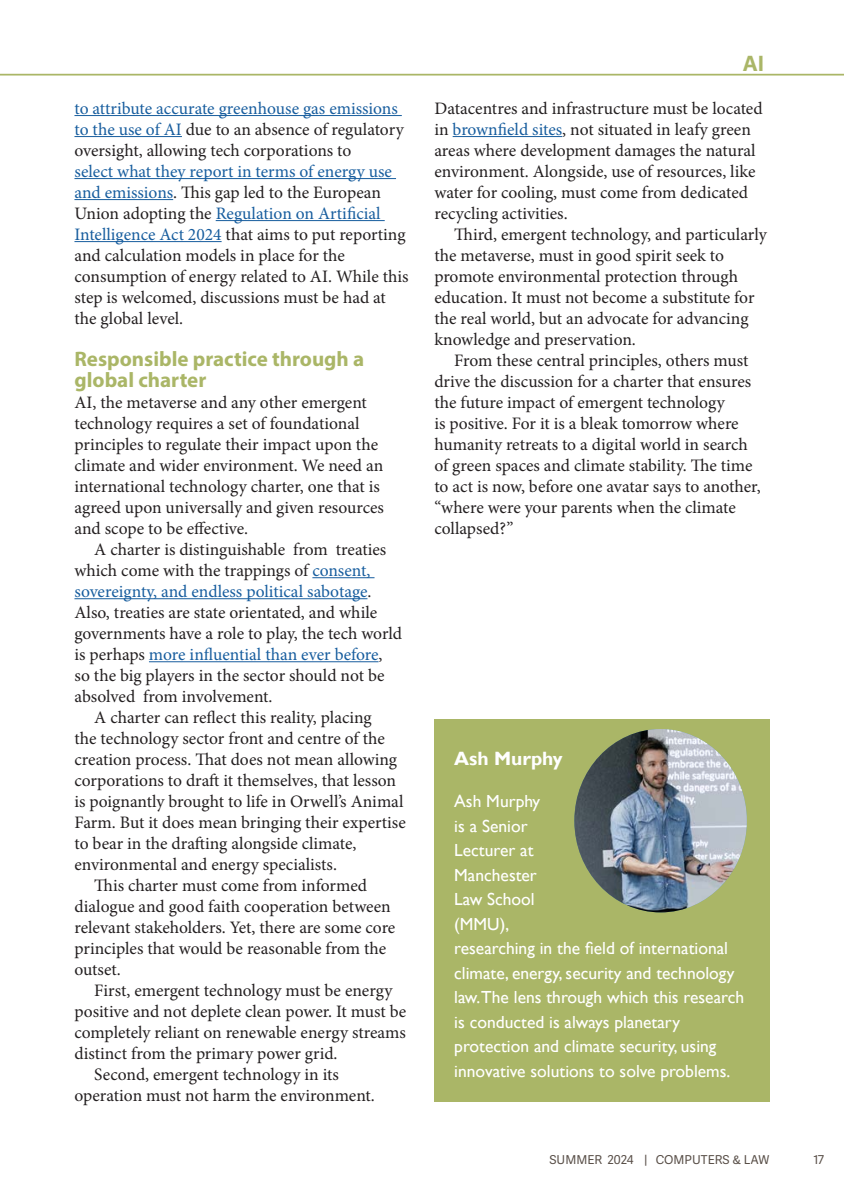
<style>
.page{position:relative;width:844px;height:1191px;background:#fff}
.page>*{position:absolute;margin:0;border:0;box-sizing:border-box;transform-origin:0 0}
.Text_heading{font:700 21px/21px "Myriad Pro";color:#aab667}
.t1{font:700 21px "Adelle Sans";color:#aab667}
.Author_name{font:700 19.25px "Gill Sans";color:#fff}
.Text{font:17.5px/21px "Minion Pro";letter-spacing:-.005em;color:#231f20}
.Author_bio{font:17.5px/24.5px "Gill Sans";color:#fff}
.Text_-_no_indent{font:17.5px/21px "Minion Pro";color:#231f20}
.t2{font:12.25px "Adelle Sans";color:#584e47}
.s1{color:#175d9e}
</style>
<div class="page">
<hr style="left:0;top:74px;width:843px;height:2px;background:#aab667">
<hr style="left:74px;top:115px;width:327px;height:1px;background:#175d9e">
<hr style="left:74px;top:136px;width:108px;height:1px;background:#175d9e">
<hr style="left:74px;top:178px;width:322px;height:1px;background:#175d9e">
<hr style="left:74px;top:199px;width:99px;height:1px;background:#175d9e">
<hr style="left:216px;top:220px;width:168px;height:1px;background:#175d9e">
<hr style="left:74px;top:241px;width:147px;height:1px;background:#175d9e">
<hr style="left:312px;top:577px;width:62px;height:1px;background:#175d9e">
<hr style="left:74px;top:598px;width:293px;height:1px;background:#175d9e">
<hr style="left:149px;top:661px;width:229px;height:1px;background:#175d9e">
<hr style="left:452px;top:136px;width:110px;height:1px;background:#175d9e">
<div style="left:434px;top:719px;width:335px;height:382px;background:#aab667"></div>
<img style="left:574px;top:729px;width:172px;height:183px">
<p class="Text" style="left:74px;top:98px;width:335px"><span class="s1">to attribute accurate greenhouse gas emissions to the use of AI</span> due to an absence of regulatory oversight, allowing tech corporations to<br><span class="s1">select what they report in terms of energy use and emissions</span>. This gap led to the European Union adopting the <span class="s1">Regulation on Artificial Intelligence Act 2024</span> that aims to put reporting and calculation models in place for the consumption of energy related to AI. While this step is welcomed, discussions must be had at the global level.</p>
<p class="Text_heading" style="left:74px;top:348px;width:291px">Responsible practice through a global charter</p>
<p class="Text_-_no_indent" style="left:74px;top:392px;width:311px">AI, the metaverse and any other emergent technology requires a set of foundational principles to regulate their impact upon the climate and wider environment. We need an international technology charter, one that is agreed upon universally and given resources and scope to be effective.</p>
<p class="Text" style="left:74px;top:539px;width:329px;text-indent:20px">A charter is distinguishable from treaties which come with the trappings of <span class="s1">consent, sovereignty, and endless political sabotage</span>.<br>Also, treaties are state orientated, and while governments have a role to play, the tech world is perhaps <span class="s1">more influential than ever before</span>, so the big players in the sector should not be absolved from involvement.</p>
<p class="Text" style="left:74px;top:707px;width:333px;text-indent:20px">A charter can reflect this reality, placing<br>the technology sector front and centre of the creation process. That does not mean allowing corporations to draft it themselves, that lesson is poignantly brought to life in Orwell’s Animal Farm. But it does mean bringing their expertise to bear in the drafting alongside climate, environmental and energy specialists.</p>
<p class="Text" style="left:74px;top:875px;width:322px;text-indent:20px">This charter must come from informed dialogue and good faith cooperation between relevant stakeholders. Yet, there are some core principles that would be reasonable from the outset.</p>
<p class="Text" style="left:74px;top:980px;width:333px;text-indent:20px">First, emergent technology must be energy positive and not deplete clean power. It must be completely reliant on renewable energy streams distinct from the primary power grid.</p>
<p class="Text" style="left:74px;top:1064px;width:302px;text-indent:20px">Second, emergent technology in its operation must not harm the environment.</p>
<p class="t1" style="left:742px;top:51px;width:23px">AI</p>
<p class="Text" style="left:434px;top:98px;width:330px">Datacentres and infrastructure must be located in <span class="s1">brownfield sites</span>, not situated in leafy green areas where development damages the natural environment. Alongside, use of resources, like water for cooling, must come from dedicated recycling activities.</p>
<p class="Text" style="left:434px;top:224px;width:334px;text-indent:20px">Third, emergent technology, and particularly the metaverse, must in good spirit seek to promote environmental protection through education. It must not become a substitute for the real world, but an advocate for advancing knowledge and preservation.</p>
<p class="Text" style="left:434px;top:350px;width:328px;text-indent:20px">From these central principles, others must drive the discussion for a charter that ensures the future impact of emergent technology<br>is positive. For it is a bleak tomorrow where humanity retreats to a digital world in search of green spaces and climate stability. The time to act is now, before one avatar says to another, “where were your parents when the climate collapsed?”</p>
<p class="Author_name" style="left:454px;top:747px;width:110px">Ash Murphy</p>
<p class="Author_bio" style="left:454px;top:789px;width:291px">Ash Murphy<br>is a Senior<br>Lecturer at<br>Manchester<br>Law School<br>(MMU),<br>researching in the field of international climate, energy, security and technology law.The lens through which this research is conducted is always planetary protection and climate security, using innovative solutions to solve problems.</p>
<p class="t2" style="left:549px;top:1152px;width:221px">SUMMER 2024 | COMPUTERS &amp; LAW</p>
<p class="t2" style="left:813px;top:1152px;width:12px">17</p>
</div>
